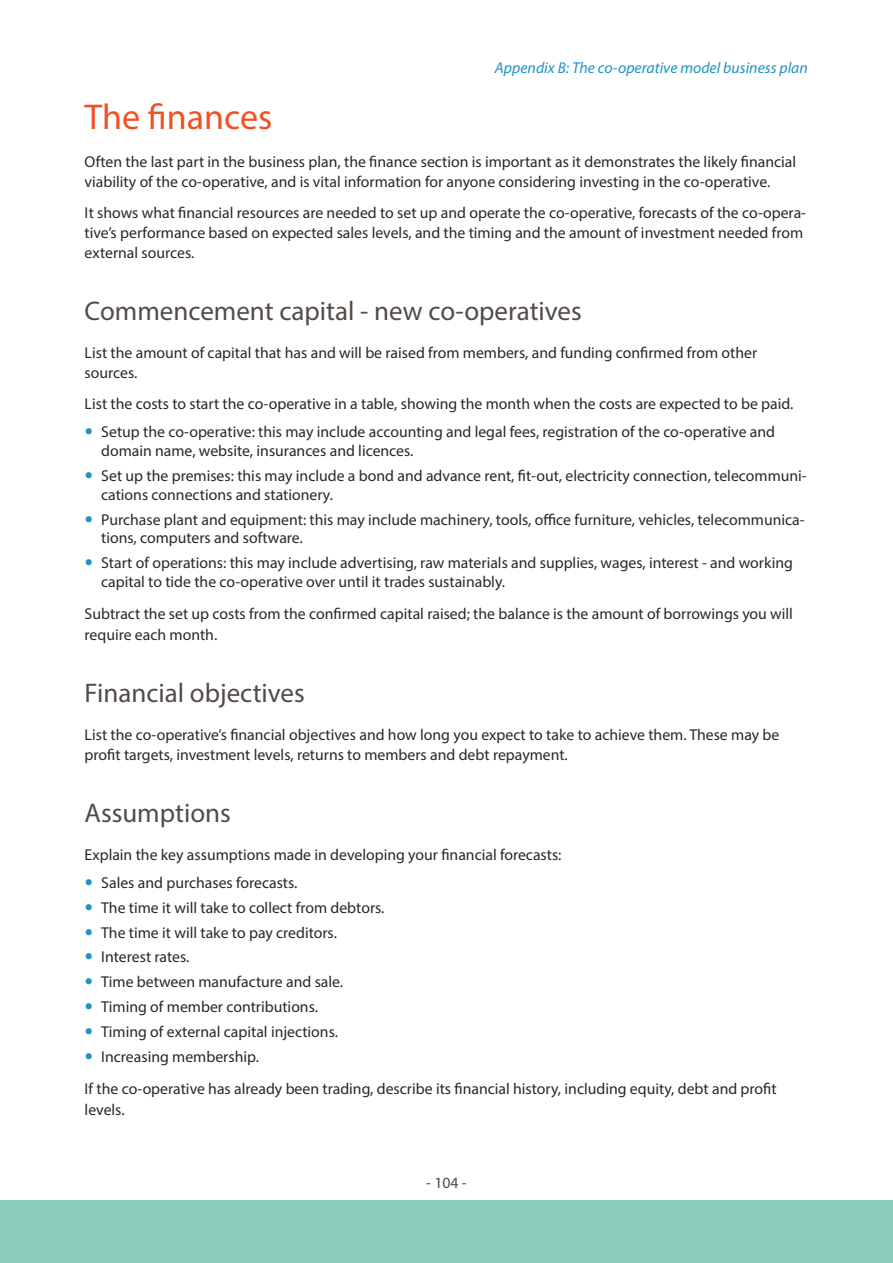
<style>
.page{position:relative;width:893px;height:1263px;background:#fff}
.page>*{position:absolute;margin:0;border:0;box-sizing:border-box;transform-origin:0 0}
.t1{font:36px "Myriad Pro";color:#f05123}
.t2{font:27px "Myriad Pro";color:#524b48}
.t3{font:15.75px/24.9px "Myriad Pro";color:#292829}
.t4{font:italic 15.75px "Myriad Pro";color:#2392c4}
.t5{font:15.75px "Myriad Pro";color:#524b48}
</style>
<div class="page">
<div style="left:0;top:1200px;width:893px;height:63px;background:#88cebb"></div>
<p class="t4" style="left:495px;top:58px;width:315px">Appendix B: The co-operative model business plan</p>
<h1 class="t1" style="left:85px;top:95px;width:189px">The finances</h1>
<p class="t3" style="left:85px;top:151px;width:713px;line-height:20.2px">Often the last part in the business plan, the finance section is important as it demonstrates the likely financial viability of the co-operative, and is vital information for anyone considering investing in the co-operative.</p>
<p class="t3" style="left:85px;top:202px;width:723px;line-height:20.2px">It shows what financial resources are needed to set up and operate the co-operative, forecasts of the co-opera&shy;tive’s performance based on expected sales levels, and the timing and the amount of investment needed from external sources.</p>
<h2 class="t2" style="left:85px;top:295px;width:499px">Commencement capital - new co-operatives</h2>
<p class="t3" style="left:85px;top:342px;width:674px;line-height:20.2px">List the amount of capital that has and will be raised from members, and funding confirmed from other sources.</p>
<p class="t3" style="left:85px;top:389px;width:710px;line-height:27.9px;text-align:center">List the costs to start the co-operative in a table, showing the month when the costs are expected to be paid.<br>Setup the co-operative: this may include accounting and legal fees, registration of the co-operative and</p>
<p class="t3" style="left:101px;top:438px;width:707px">domain name, website, insurances and licences.<br>Set up the premises: this may include a bond and advance rent, fit-out, electricity connection, telecommuni-</p>
<p class="t3" style="left:101px;top:482px;width:705px">cations connections and stationery.<br>Purchase plant and equipment: this may include machinery, tools, office furniture, vehicles, telecommunica-</p>
<p class="t3" style="left:101px;top:525px;width:693px">tions, computers and software.<br>Start of operations: this may include advertising, raw materials and supplies, wages, interest - and working</p>
<p class="t3" style="left:85px;top:566px;width:710px;line-height:32.2px;text-indent:17px">capital to tide the co-operative over until it trades sustainably.<br>Subtract the set up costs from the confirmed capital raised; the balance is the amount of borrowings you will</p>
<p class="t3" style="left:85px;top:622px;width:134px">require each month.</p>
<h2 class="t2" style="left:85px;top:676px;width:222px">Financial objectives</h2>
<p class="t3" style="left:85px;top:724px;width:696px;line-height:20.2px">List the co-operative’s financial objectives and how long you expect to take to achieve them. These may be profit targets, investment levels, returns to members and debt repayment.</p>
<h2 class="t2" style="left:85px;top:797px;width:148px">Assumptions</h2>
<p class="t3" style="left:101px;top:840px;width:462px;line-height:27.9px;text-indent:-17px">Explain the key assumptions made in developing your financial forecasts:<br>Sales and purchases forecasts.</p>
<p class="t3" style="left:101px;top:895px;width:285px">The time it will take to collect from debtors.<br>The time it will take to pay creditors.<br>Interest rates.<br>Time between manufacture and sale.<br>Timing of member contributions.<br>Timing of external capital injections.<br>Increasing membership.</p>
<p class="t3" style="left:85px;top:1079px;width:693px;line-height:20.2px">If the co-operative has already been trading, describe its financial history, including equity, debt and profit levels.</p>
<p class="t5" style="left:426px;top:1173px;width:42px">- 104 -</p>
</div>
